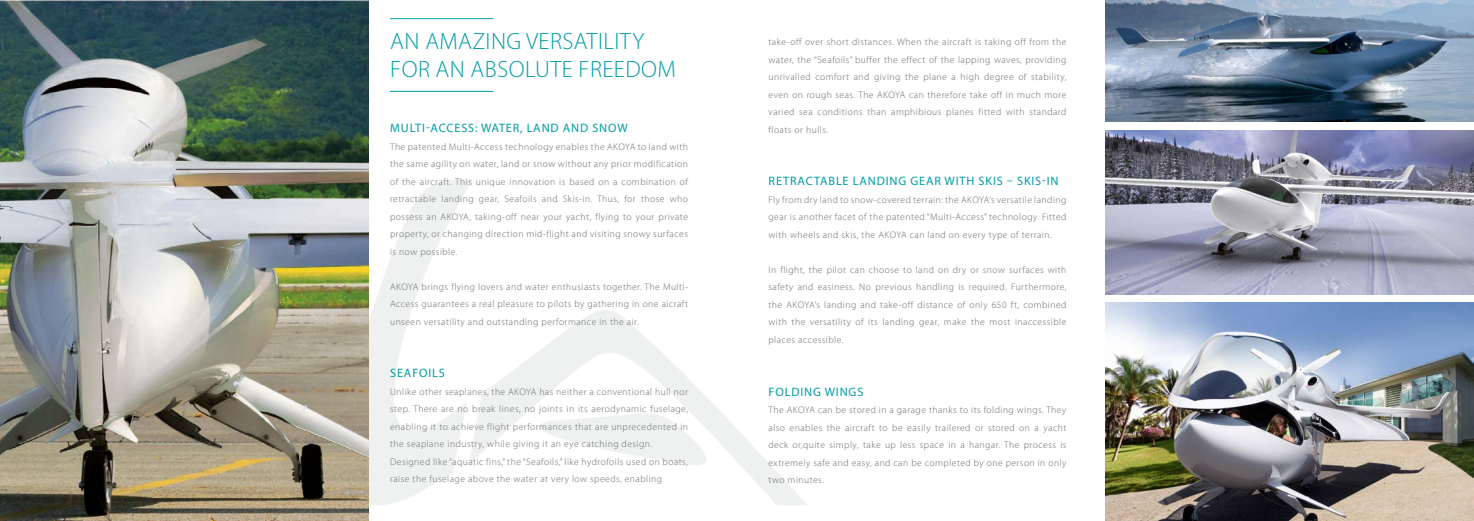
<style>
.page{position:relative;width:1474px;height:521px;background:#fff}
.page>*{position:absolute;margin:0;border:0;box-sizing:border-box;transform-origin:0 0}
.t1{font:300 23.62px/28.3px "Myriad Pro";letter-spacing:.02em;color:#009ca6}
.t2{font:12.25px "Myriad Pro";letter-spacing:.07em;color:#009ca6}
.t3{font:300 9.62px/17.5px "Myriad Pro";letter-spacing:.05em;color:#69696c;text-align:justify}
</style>
<div class="page">
<svg style="left:368px;top:179px;width:104px;height:326px"></svg>
<svg style="left:469px;top:293px;width:338px;height:212px"></svg>
<svg style="left:520px;top:411px;width:215px;height:63px"></svg>
<hr style="left:390px;top:18px;width:103px;height:1px;background:#009ca6">
<hr style="left:390px;top:91px;width:103px;height:1px;background:#009ca6">
<img style="left:0;top:0;width:368px;height:521px">
<img style="left:1105px;top:131px;width:368px;height:164px">
<img style="left:1105px;top:303px;width:368px;height:218px">
<img style="left:1105px;top:0;width:367px;height:121px">
<h1 class="t1" style="left:390px;top:27px;width:287px">AN AMAZING VERSATILITY<br>FOR AN ABSOLUTE FREEDOM</h1>
<p class="t2" style="left:390px;top:120px;width:239px">MULTI-ACCESS: WATER, LAND AND SNOW</p>
<p class="t3" style="left:390px;top:138px;width:299px">The patented Multi-Access technology enables the AKOYA to land with the same agility on water, land or snow without any prior modification of the aircraft. This unique innovation is based on a combination of retractable landing gear, Seafoils and Skis-in. Thus, for those who possess an AKOYA, taking-off near your yacht, flying to your private property, or changing direction mid-flight and visiting snowy surfaces is now possible.</p>
<p class="t3" style="left:390px;top:278px;width:299px">AKOYA brings flying lovers and water enthusiasts together. The Multi-Access guarantees a real pleasure to pilots by gathering in one aicraft unseen versatility and outstanding performance in the air.</p>
<p class="t2" style="left:390px;top:365px;width:56px">SEAFOILS</p>
<p class="t3" style="left:390px;top:383px;width:299px;text-align:left">Unlike other seaplanes, the AKOYA has neither a conventional hull nor step. There are no break lines, no joints in its aerodynamic fuselage, enabling it to achieve flight performances that are unprecedented in the seaplane industry, while giving it an eye catching design.<br>Designed like “aquatic fins,” the “Seafoils,” like hydrofoils used on boats, raise the fuselage above the water at very low speeds, enabling</p>
<p class="t3" style="left:768px;top:34px;width:299px">take-off over short distances. When the aircraft is taking off from the water, the “Seafoils” buffer the effect of the lapping waves, providing unrivalled comfort and giving the plane a high degree of stability, even on rough seas. The AKOYA can therefore take off in much more varied sea conditions than amphibious planes fitted with standard floats or hulls.</p>
<p class="t2" style="left:768px;top:174px;width:291px">RETRACTABLE LANDING GEAR WITH SKIS – SKIS-IN</p>
<p class="t3" style="left:768px;top:191px;width:299px">Fly from dry land to snow-covered terrain: the AKOYA’s versatile landing gear is another facet of the patented “Multi-Access” technology. Fitted with wheels and skis, the AKOYA can land on every type of terrain.</p>
<p class="t3" style="left:768px;top:261px;width:299px">In flight, the pilot can choose to land on dry or snow surfaces with safety and easiness. No previous handling is required. Furthermore, the AKOYA’s landing and take-off distance of only 650 ft, combined with the versatility of its landing gear, make the most inaccessible places accessible.</p>
<p class="t2" style="left:768px;top:384px;width:96px">FOLDING WINGS</p>
<p class="t3" style="left:768px;top:401px;width:299px">The AKOYA can be stored in a garage thanks to its folding wings. They also enables the aircraft to be easily trailered or stored on a yacht deck or,quite simply, take up less space in a hangar. The process is extremely safe and easy, and can be completed by one person in only two minutes.</p>
</div>
